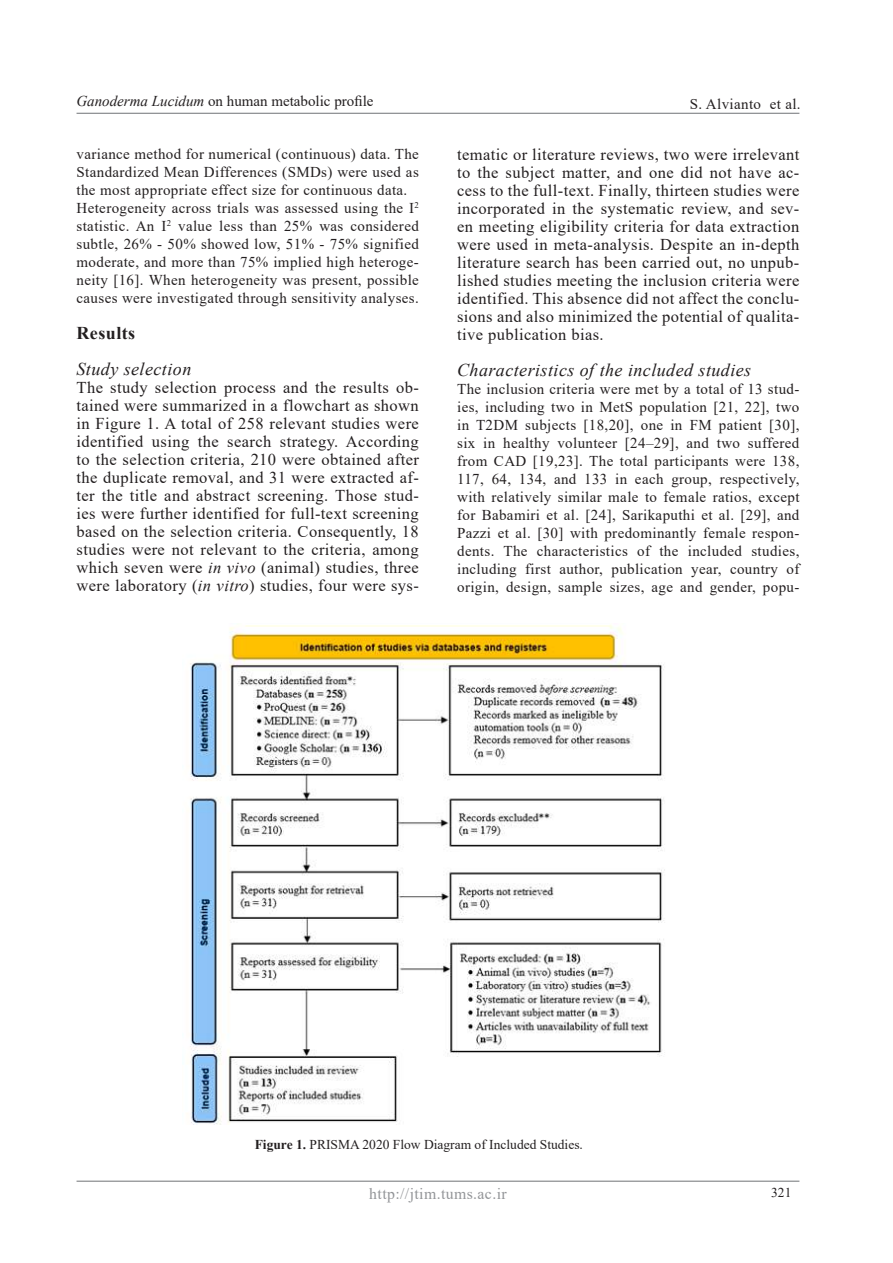
<style>
.page{position:relative;width:893px;height:1263px;background:#fff}
.page>*{position:absolute;margin:0;border:0;box-sizing:border-box;transform-origin:0 0}
.t1{font:italic 18px "Times New Roman";letter-spacing:.025em;color:#231f20}
.t2{font:700 18px "Times New Roman";letter-spacing:.025em;color:#231f20}
.t3{font:16.5px/18px "Times New Roman";letter-spacing:.025em;color:#231f20;text-align:justify}
.t4{font:15.75px "Times New Roman";letter-spacing:.025em;color:#939598}
.t5{font:15px/18px "Times New Roman";letter-spacing:.025em;color:#231f20}
.t6{font:15px "Times New Roman";color:#231f20}
.t7{font:13.5px "Times New Roman";color:#231f20}
.s1{font-style:italic}
.s2{font-weight:700}
</style>
<div class="page">
<hr style="left:77px;top:1180px;width:722px;height:2px;background:#808285">
<hr style="left:77px;top:113px;width:722px;height:1px;background:#808285">
<img style="left:190px;top:625px;width:475px;height:499px">
<p class="t6" style="left:76px;top:90px;width:299px"><span class="s1">Ganoderma Lucidum</span> on human metabolic profile</p>
<p class="t5" style="left:690px;top:94px;width:112px">S. Alvianto et al.</p>
<p class="t5" style="left:77px;top:145px;width:344px">variance method for numerical (continuous) data. The Standardized Mean Differences (SMDs) were used as the most appropriate effect size for continuous data.<br>Heterogeneity across trials was assessed using the I<sup>2 </sup>statistic. An I<sup>2</sup> value less than 25% was considered subtle, 26% - 50% showed low, 51% - 75% signified moderate, and more than 75% implied high heteroge&shy;neity [16]. When heterogeneity was present, possible causes were investigated through sensitivity analyses.</p>
<p class="t2" style="left:77px;top:320px;width:60px">Results</p>
<p class="t1" style="left:77px;top:357px;width:116px">Study selection</p>
<p class="t3" style="left:77px;top:378px;width:344px">The study selection process and the results ob&shy;tained were summarized in a flowchart as shown in Figure 1. A total of 258 relevant studies were identified using the search strategy. According to the selection criteria, 210 were obtained after the duplicate removal, and 31 were extracted af&shy;ter the title and abstract screening. Those stud&shy;ies were further identified for full-text screening based on the selection criteria. Consequently, 18 studies were not relevant to the criteria, among which seven were <span class="s1">in vivo</span> (animal) studies, three were laboratory (<span class="s1">in vitro</span>) studies, four were sys-</p>
<p class="t3" style="left:457px;top:145px;width:344px">tematic or literature reviews, two were irrelevant to the subject matter, and one did not have ac&shy;cess to the full-text. Finally, thirteen studies were incorporated in the systematic review, and sev&shy;en meeting eligibility criteria for data extraction were used in meta-analysis. Despite an in-depth literature search has been carried out, no unpub&shy;lished studies meeting the inclusion criteria were identified. This absence did not affect the conclu&shy;sions and also minimized the potential of qualita&shy;tive publication bias.</p>
<p class="t1" style="left:457px;top:358px;width:296px">Characteristics of the included studies</p>
<p class="t5" style="left:457px;top:380px;width:344px;text-align:justify">The inclusion criteria were met by a total of 13 stud&shy;ies, including two in MetS population [21, 22], two in T2DM subjects [18,20], one in FM patient [30], six in healthy volunteer [24–29], and two suffered from CAD [19,23]. The total participants were 138, 117, 64, 134, and 133 in each group, respectively, with relatively similar male to female ratios, except for Babamiri et al. [24], Sarikaputhi et al. [29], and Pazzi et al. [30] with predominantly female respon&shy;dents. The characteristics of the included studies, including first author, publication year, country of origin, design, sample sizes, age and gender, popu-</p>
<p class="t7" style="left:255px;top:1134px;width:330px"><span class="s2">Figure 1.</span> PRISMA 2020 Flow Diagram of Included Studies.</p>
<p class="t4" style="left:369px;top:1182px;width:139px">http://jtim.tums.ac.ir</p>
<p class="t7" style="left:771px;top:1183px;width:22px">321</p>
</div>
